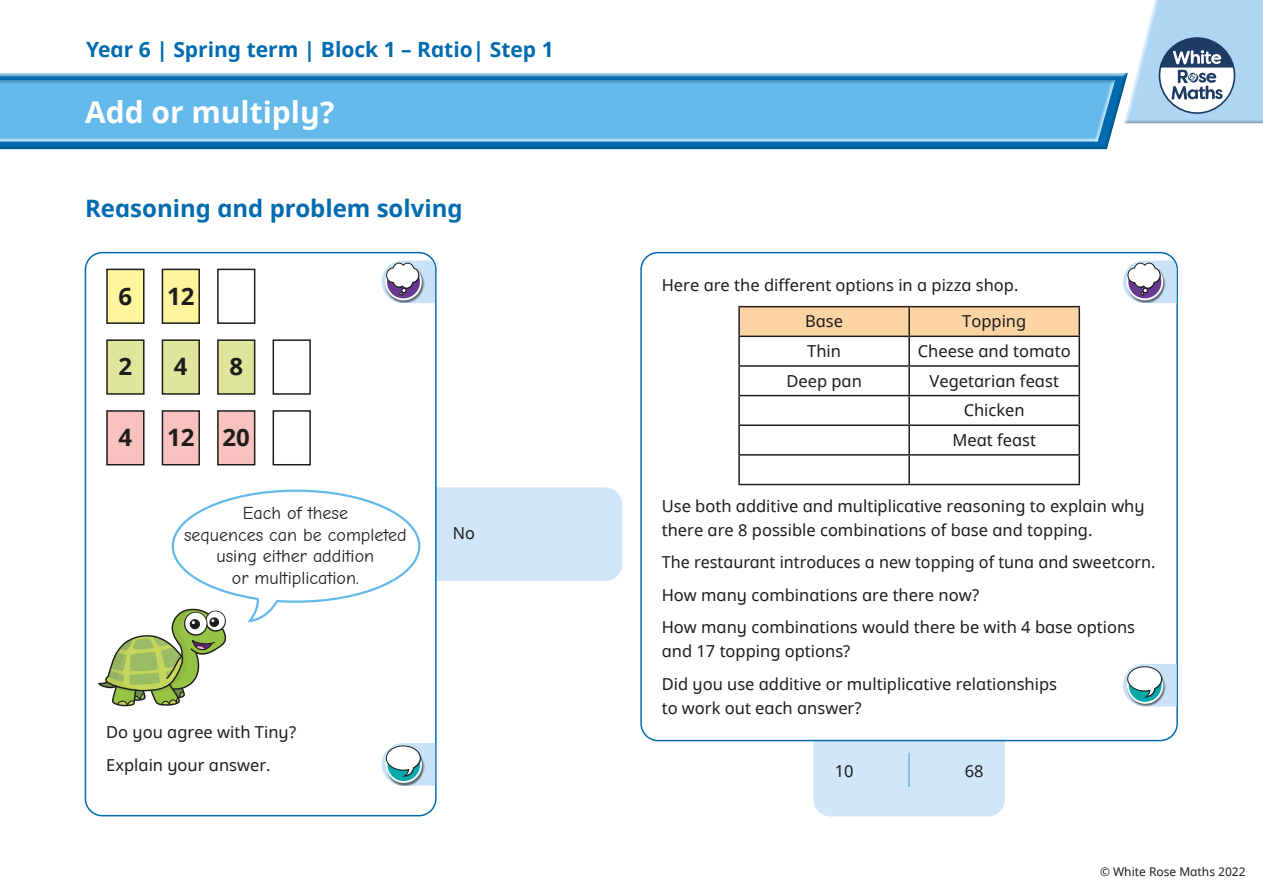
<style>
.page{position:relative;width:1263px;height:893px;background:#fff}
.page>*{position:absolute;margin:0;border:0;box-sizing:border-box;transform-origin:0 0}
.t1{font:30px "White Rose Noto bold";color:#fff}
.t2{font:24px "White Rose Noto bold";color:#006baf}
.t3{font:24px "White Rose Noto bold";color:#1d1d1b}
.t4{font:21px "White Rose Noto bold";color:#006baf}
.t5{font:18px/21.6px "WR Comic Neue";color:#1d1d1b;text-align:center}
.t6{font:16.5px/32.5px "White Rose Noto regular";color:#1d1d1b}
.t7{font:12px "White Rose Noto regular";color:#1d1d1b}
</style>
<div class="page">
<div style="left:0;top:71px;width:1129px;height:81px;background:#1d1d1b;opacity:.27"></div>
<div style="left:1123px;top:0;width:140px;height:125px;background:#dce1e5"></div>
<div style="left:0;top:78px;width:1115px;height:65px;background:#1d1d1b;opacity:.27"></div>
<svg style="left:1124px;top:0;width:139px;height:123px;background:#afcce2"></svg>
<div style="left:400px;top:487px;width:222px;height:94px;background:#d1e6f8;border-radius:17px"></div>
<div style="left:813px;top:723px;width:192px;height:93px;background:#d1e6f8;border-radius:17px"></div>
<hr style="left:908px;top:753px;width:2px;height:34px;background:#63b9e9">
<div style="left:85px;top:253px;width:351px;height:563px;background:#fff;border-radius:17px"></div>
<div style="left:85px;top:252px;width:352px;height:564px;border:2px solid #006baf;border-radius:17px"></div>
<div style="left:641px;top:253px;width:536px;height:488px;background:#fff;border-radius:17px"></div>
<div style="left:640px;top:252px;width:538px;height:489px;border:2px solid #006baf;border-radius:17px"></div>
<div style="left:740px;top:307px;width:338px;height:29px;background:#fdd5a5"></div>
<hr style="left:738px;top:306px;width:171px;height:1px;background:#1d1d1b">
<hr style="left:738px;top:307px;width:2px;height:29px;background:#1d1d1b">
<hr style="left:909px;top:306px;width:171px;height:1px;background:#1d1d1b">
<hr style="left:908px;top:307px;width:2px;height:29px;background:#1d1d1b">
<hr style="left:1078px;top:307px;width:2px;height:29px;background:#1d1d1b">
<hr style="left:738px;top:336px;width:171px;height:1px;background:#1d1d1b">
<hr style="left:738px;top:337px;width:2px;height:28px;background:#1d1d1b">
<hr style="left:909px;top:336px;width:171px;height:1px;background:#1d1d1b">
<hr style="left:908px;top:337px;width:2px;height:28px;background:#1d1d1b">
<hr style="left:1078px;top:337px;width:2px;height:28px;background:#1d1d1b">
<hr style="left:738px;top:365px;width:171px;height:2px;background:#1d1d1b">
<hr style="left:738px;top:367px;width:2px;height:28px;background:#1d1d1b">
<hr style="left:909px;top:365px;width:171px;height:2px;background:#1d1d1b">
<hr style="left:908px;top:367px;width:2px;height:28px;background:#1d1d1b">
<hr style="left:1078px;top:367px;width:2px;height:28px;background:#1d1d1b">
<hr style="left:738px;top:395px;width:171px;height:1px;background:#1d1d1b">
<hr style="left:738px;top:396px;width:2px;height:28px;background:#1d1d1b">
<hr style="left:909px;top:395px;width:171px;height:1px;background:#1d1d1b">
<hr style="left:908px;top:396px;width:2px;height:28px;background:#1d1d1b">
<hr style="left:1078px;top:396px;width:2px;height:28px;background:#1d1d1b">
<hr style="left:738px;top:424px;width:171px;height:2px;background:#1d1d1b">
<hr style="left:738px;top:426px;width:2px;height:28px;background:#1d1d1b">
<hr style="left:909px;top:424px;width:171px;height:2px;background:#1d1d1b">
<hr style="left:908px;top:426px;width:2px;height:28px;background:#1d1d1b">
<hr style="left:1078px;top:426px;width:2px;height:28px;background:#1d1d1b">
<hr style="left:738px;top:454px;width:171px;height:2px;background:#1d1d1b">
<hr style="left:738px;top:456px;width:2px;height:28px;background:#1d1d1b">
<hr style="left:909px;top:454px;width:171px;height:2px;background:#1d1d1b">
<hr style="left:908px;top:456px;width:2px;height:28px;background:#1d1d1b">
<hr style="left:1078px;top:456px;width:2px;height:28px;background:#1d1d1b">
<hr style="left:738px;top:484px;width:171px;height:1px;background:#1d1d1b">
<hr style="left:909px;top:484px;width:171px;height:1px;background:#1d1d1b">
<div style="left:107px;top:269px;width:37px;height:54px;background:#fff59c"></div>
<div style="left:106px;top:269px;width:39px;height:55px;border:2px solid #1d1d1b"></div>
<div style="left:162px;top:269px;width:37px;height:54px;background:#fff59c"></div>
<div style="left:162px;top:269px;width:38px;height:55px;border:2px solid #1d1d1b"></div>
<div style="left:217px;top:269px;width:38px;height:55px;border:2px solid #1d1d1b"></div>
<div style="left:107px;top:340px;width:37px;height:54px;background:#dfe69c"></div>
<div style="left:106px;top:339px;width:39px;height:56px;border:2px solid #1d1d1b"></div>
<div style="left:162px;top:340px;width:37px;height:54px;background:#dfe69c"></div>
<div style="left:162px;top:339px;width:38px;height:56px;border:2px solid #1d1d1b"></div>
<div style="left:218px;top:340px;width:37px;height:54px;background:#dfe69c"></div>
<div style="left:217px;top:339px;width:38px;height:56px;border:2px solid #1d1d1b"></div>
<div style="left:273px;top:339px;width:38px;height:56px;border:2px solid #1d1d1b"></div>
<div style="left:107px;top:411px;width:37px;height:54px;background:#f8c2c0"></div>
<div style="left:106px;top:410px;width:39px;height:55px;border:2px solid #1d1d1b"></div>
<div style="left:162px;top:411px;width:37px;height:54px;background:#f8c2c0"></div>
<div style="left:162px;top:410px;width:38px;height:55px;border:2px solid #1d1d1b"></div>
<div style="left:218px;top:411px;width:37px;height:54px;background:#f8c2c0"></div>
<div style="left:217px;top:410px;width:38px;height:55px;border:2px solid #1d1d1b"></div>
<div style="left:273px;top:410px;width:38px;height:55px;border:2px solid #1d1d1b"></div>
<svg style="left:1123px;top:664px;width:53px;height:42px"></svg>
<svg style="left:382px;top:743px;width:53px;height:43px"></svg>
<svg style="left:1123px;top:260px;width:53px;height:43px"></svg>
<svg style="left:381px;top:260px;width:54px;height:43px"></svg>
<svg style="left:98px;top:489px;width:323px;height:218px"></svg>
<p class="t4" style="left:86px;top:35px;width:469px">Year 6 | Spring term | Block 1 – Ratio| Step 1</p>
<h1 class="t1" style="left:85px;top:91px;width:251px">Add or multiply?</h1>
<h2 class="t2" style="left:85px;top:191px;width:379px">Reasoning and problem solving</h2>
<h2 class="t3" style="left:119px;top:279px;width:15px">6</h2>
<h2 class="t3" style="left:167px;top:279px;width:29px">12</h2>
<h2 class="t3" style="left:119px;top:350px;width:15px">2</h2>
<h2 class="t3" style="left:174px;top:350px;width:15px">4</h2>
<h2 class="t3" style="left:229px;top:350px;width:15px">8</h2>
<h2 class="t3" style="left:119px;top:420px;width:15px">4</h2>
<h2 class="t3" style="left:167px;top:420px;width:29px">12</h2>
<h2 class="t3" style="left:223px;top:420px;width:29px">20</h2>
<p class="t5" style="left:184px;top:502px;width:224px">Each of these<br>sequences can be completed using either addition<br>or multiplication.</p>
<p class="t6" style="left:453px;top:516px;width:24px">No</p>
<p class="t6" style="left:106px;top:715px;width:191px">Do you agree with Tiny?<br>Explain your answer.</p>
<p class="t6" style="left:805px;top:267px;width:215px;line-height:35.8px;text-indent:-143px">Here are the different options in a pizza shop.<br>Base</p>
<p class="t6" style="left:962px;top:304px;width:66px">Topping</p>
<p class="t6" style="left:807px;top:334px;width:35px">Thin</p>
<p class="t6" style="left:918px;top:334px;width:154px">Cheese and tomato</p>
<p class="t6" style="left:786px;top:364px;width:77px">Deep pan</p>
<p class="t6" style="left:929px;top:365px;width:131px;line-height:29.7px;text-align:center">Vegetarian feast<br>Chicken<br>Meat feast</p>
<p class="t6" style="left:662px;top:493px;width:484px;line-height:24px">Use both additive and multiplicative reasoning to explain why there are 8 possible combinations of base and topping.</p>
<p class="t6" style="left:662px;top:545px;width:495px">The restaurant introduces a new topping of tuna and sweetcorn.<br>How many combinations are there now?<br>How many combinations would there be with 4 base options</p>
<p class="t6" style="left:662px;top:634px;width:397px">and 17 topping options?<br>Did you use additive or multiplicative relationships</p>
<p class="t6" style="left:662px;top:691px;width:201px">to work out each answer?</p>
<p class="t6" style="left:835px;top:755px;width:20px">10</p>
<p class="t6" style="left:965px;top:755px;width:20px">68</p>
<p class="t7" style="left:1100px;top:863px;width:147px">© White Rose Maths 2022</p>
</div>
